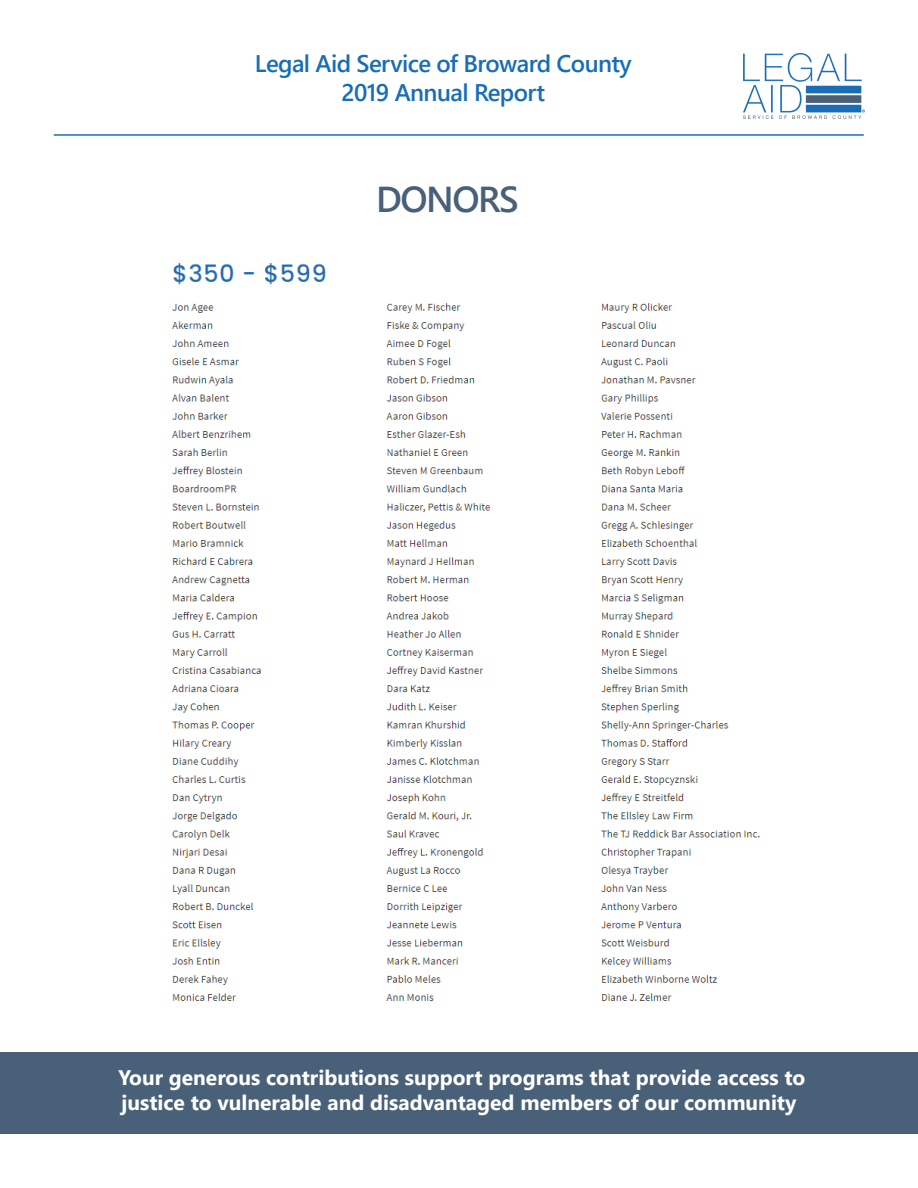
<style>
.page{position:relative;width:918px;height:1188px;background:#fff}
.page>*{position:absolute;margin:0;border:0;box-sizing:border-box;transform-origin:0 0}
.t1{font:600 36px "Segoe UI";letter-spacing:-.04em;color:#496079}
.t2{font:600 24px "Segoe UI";letter-spacing:-.025em;color:#196db6}
.t3{font:700 21px "Segoe UI";color:#fff}
</style>
<div class="page">
<img style="left:743px;top:54px;width:121px;height:64px">
<hr style="left:54px;top:134px;width:810px;height:2px;background:#196db6">
<div style="left:0;top:1052px;width:918px;height:82px;background:#496079"></div>
<img style="left:171px;top:264px;width:589px;height:737px">
<p class="t2" style="left:255px;top:41px;width:378px">Legal Aid Service of Broward County</p>
<p class="t2" style="left:341px;top:70px;width:205px">2019 Annual Report</p>
<p class="t1" style="left:376px;top:165px;width:144px">DONORS</p>
<p class="t3" style="left:118px;top:1058px;width:689px">Your generous contributions support programs that provide access to</p>
<p class="t3" style="left:122px;top:1083px;width:676px">justice to vulnerable and disadvantaged members of our community</p>
</div>
